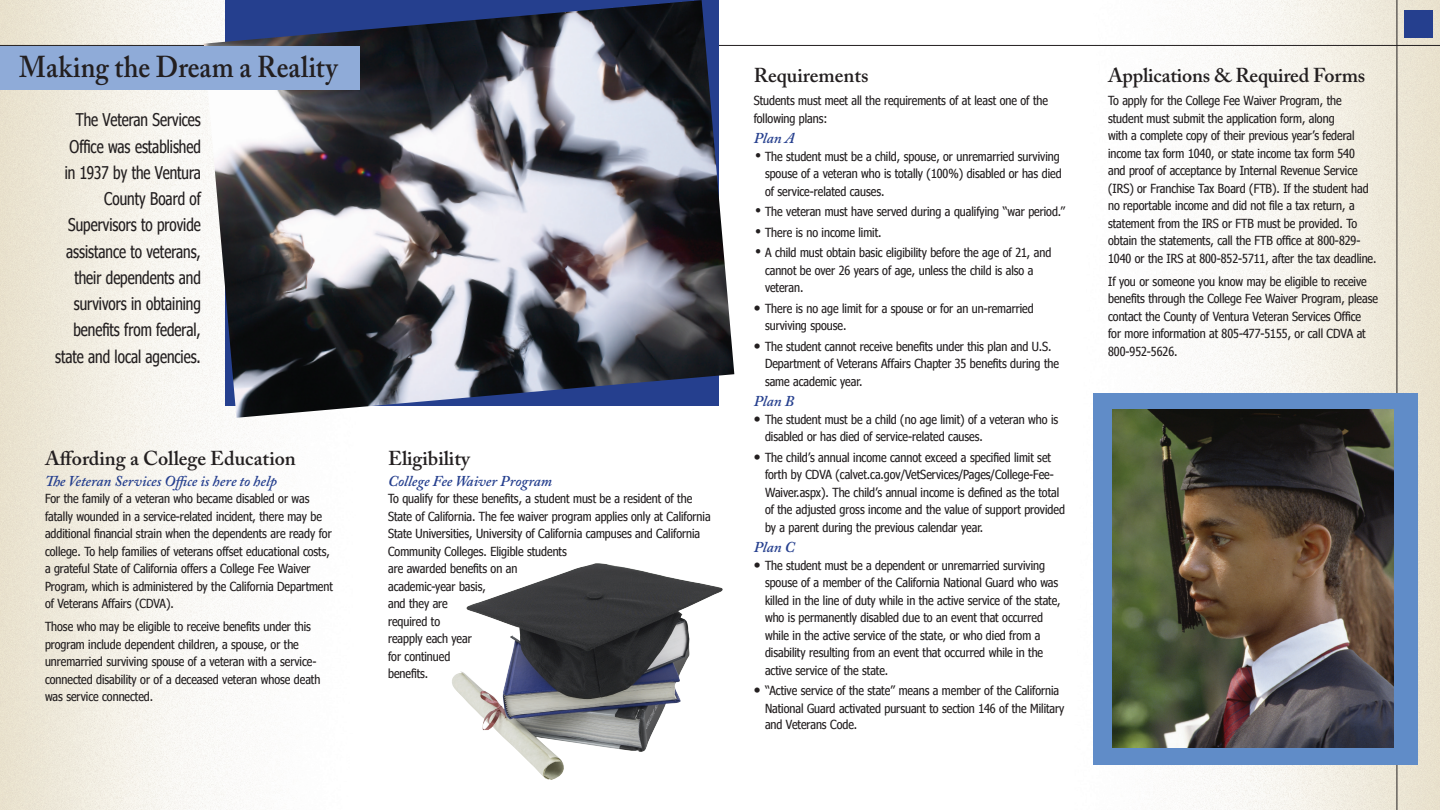
<style>
.page{position:relative;width:1440px;height:810px;background:#fff}
.page>*{position:absolute;margin:0;border:0;box-sizing:border-box;transform-origin:0 0}
.t1{font:600 30px "Adobe Caslon Pro";letter-spacing:.005em;color:#231f20;scale:.9 1}
.t2{font:600 20px "Adobe Caslon Pro";color:#231f20}
.t3{font:17.5px/26.2px "Nina";color:#231f20;text-align:right;scale:.9 1}
.t4{font:italic 600 15px "Adobe Caslon Pro";color:#253f8e}
.t5{font:12.5px/17.5px "Nina";color:#231f20}
.s1{font-family:"Humanist 521 BT";font-weight:300;font-size:15px}
.s2{font-size:15px}
</style>
<div class="page">
<img style="left:0;top:0;width:266px;height:810px">
<img style="left:1003px;top:0;width:437px;height:810px">
<hr style="left:0;top:45px;width:1440px;height:1px;background:#231f20">
<hr style="left:1397px;top:0;width:1px;height:810px;background:#231f20">
<div style="left:1404px;top:10px;width:29px;height:27px;background:#253f8e"></div>
<img style="left:204px;top:0;width:530px;height:418px">
<div style="left:0;top:46px;width:360px;height:44px;background:#8fabd8"></div>
<img style="left:452px;top:563px;width:271px;height:217px">
<div style="left:1093px;top:394px;width:325px;height:371px;background:#608cc8"></div>
<img style="left:1112px;top:409px;width:281px;height:339px">
<p class="t1" style="left:19px;top:49px;width:355px">Making the Dream a Reality</p>
<p class="t3" style="left:55px;top:106px;width:163px">The Veteran Services<br>Office was established in 1937 by the Ventura<br>County Board of<br>Supervisors to provide assistance to veterans, their dependents and survivors in obtaining benefits from federal, state and local agencies.</p>
<p class="t2" style="left:45px;top:447px;width:252px">Affording a College Education</p>
<p class="t4" style="left:45px;top:472px;width:234px">The Veteran Services Office is here to help</p>
<p class="t5" style="left:45px;top:490px;width:289px">For the family of a veteran who became disabled or was fatally wounded in a service-related incident, there may be additional financial strain when the dependents are ready for college. To help families of veterans offset educational costs, a grateful State of California offers a College Fee Waiver Program, which is administered by the California Department of Veterans Affairs (CDVA).</p>
<p class="t5" style="left:45px;top:618px;width:277px">Those who may be eligible to receive benefits under this program include dependent children, a spouse, or the unremarried surviving spouse of a veteran with a service&shy;connected disability or of a deceased veteran whose death was service connected.</p>
<p class="t2" style="left:388px;top:447px;width:83px">Eligibility</p>
<p class="t4" style="left:388px;top:472px;width:166px">College Fee Waiver Program</p>
<p class="t5" style="left:388px;top:490px;width:324px">To qualify for these benefits, a student must be a resident of the<br>State of California. The fee waiver program applies only at California<br>State Universities, University of California campuses and California<br>Community Colleges. Eligible students<br>are awarded benefits on an<br>academic-year basis,<br>and they are<br>required to<br>reapply each year<br>for continued<br>benefits.</p>
<p class="t2" style="left:754px;top:64px;width:116px">Requirements</p>
<p class="t5" style="left:754px;top:92px;width:296px">Students must meet all the requirements of at least one of the following plans:</p>
<p class="t4" style="left:754px;top:129px;width:42px">Plan A</p>
<p class="t5" style="left:765px;top:147px;width:298px;text-indent:-11px"><span class="s1">•</span> The student must be a child, spouse, or unremarried surviving spouse of a veteran who is totally (100%) disabled or has died of service-related causes.</p>
<p class="t5" style="left:754px;top:203px;width:313px"><span class="s1">•</span> The veteran must have served during a qualifying “war period.”</p>
<p class="t5" style="left:754px;top:223px;width:129px"><span class="s1">•</span> There is no income limit.</p>
<p class="t5" style="left:765px;top:244px;width:288px;text-indent:-11px"><span class="s1">•</span> A child must obtain basic eligibility before the age of 21, and cannot be over 26 years of age, unless the child is also a veteran.</p>
<p class="t5" style="left:765px;top:299px;width:270px;text-indent:-11px"><span class="s2">•</span> There is no age limit for a spouse or for an un-remarried surviving spouse.</p>
<p class="t5" style="left:765px;top:337px;width:295px;text-indent:-11px"><span class="s2">•</span> The student cannot receive benefits under this plan and U.S.<br>Department of Veterans Affairs Chapter 35 benefits during the same academic year.</p>
<p class="t4" style="left:754px;top:392px;width:42px">Plan B</p>
<p class="t5" style="left:765px;top:410px;width:295px;text-indent:-11px"><span class="s2">•</span> The student must be a child (no age limit) of a veteran who is disabled or has died of service-related causes.</p>
<p class="t5" style="left:765px;top:448px;width:301px;text-indent:-11px"><span class="s2">•</span> The child’s annual income cannot exceed a specified limit set forth by CDVA (calvet.ca.gov/VetServices/Pages/College-Fee-Waiver.aspx). The child’s annual income is defined as the total of the adjusted gross income and the value of support provided by a parent during the previous calendar year.</p>
<p class="t4" style="left:754px;top:538px;width:42px">Plan C</p>
<p class="t5" style="left:765px;top:556px;width:297px;text-indent:-11px"><span class="s2">•</span> The student must be a dependent or unremarried surviving spouse of a member of the California National Guard who was killed in the line of duty while in the active service of the state, who is permanently disabled due to an event that occurred while in the active service of the state, or who died from a disability resulting from an event that occurred while in the active service of the state.</p>
<p class="t5" style="left:765px;top:681px;width:301px;text-indent:-11px"><span class="s2">•</span> “Active service of the state” means a member of the California<br>National Guard activated pursuant to section 146 of the Military</p>
<p class="t5" style="left:765px;top:715px;width:94px">and Veterans Code.</p>
<p class="t2" style="left:1108px;top:64px;width:259px">Applications &amp; Required Forms</p>
<p class="t5" style="left:1108px;top:92px;width:270px">To apply for the College Fee Waiver Program, the student must submit the application form, along<br>with a complete copy of their previous year’s federal income tax form 1040, or state income tax form 540<br>and proof of acceptance by Internal Revenue Service (IRS) or Franchise Tax Board (FTB). If the student had no reportable income and did not file a tax return, a statement from the IRS or FTB must be provided. To obtain the statements, call the FTB office at 800-829- 1040 or the IRS at 800-852-5711, after the tax deadline.</p>
<p class="t5" style="left:1108px;top:272px;width:271px">If you or someone you know may be eligible to receive benefits through the College Fee Waiver Program, please contact the County of Ventura Veteran Services Office<br>for more information at 805-477-5155, or call CDVA at 800-952-5626.</p>
</div>
